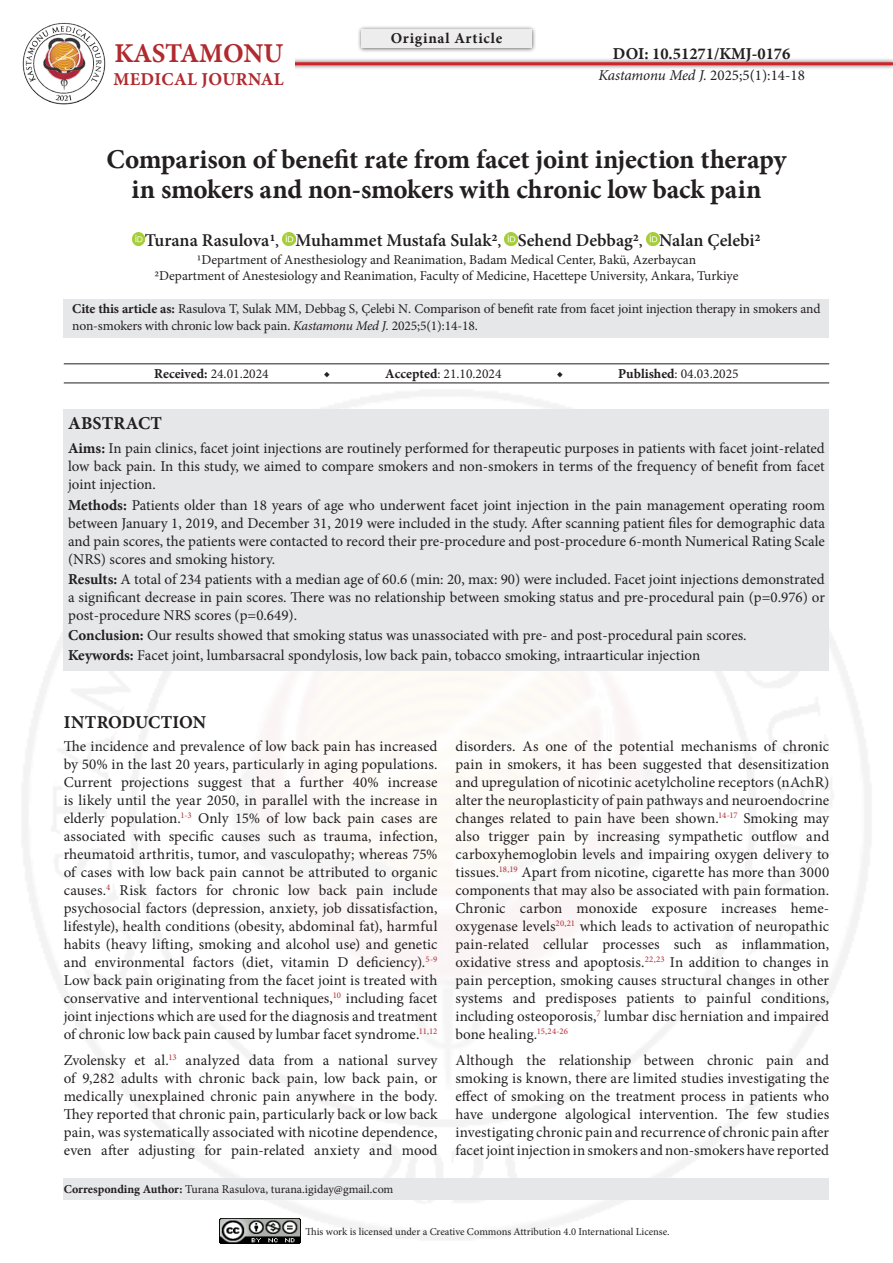
<style>
.page{position:relative;width:893px;height:1263px;background:#fff}
.page>*{position:absolute;margin:0;border:0;box-sizing:border-box;transform-origin:0 0}
.makale_adı{font:700 27px "Minion Pro";letter-spacing:-.005em;color:#231f20}
.t1{font:700 27px "Minion Pro";letter-spacing:-.01em;color:#b02a2f}
.Yazar{font:600 18px "Minion Pro";color:#231f20}
.t2{font:700 18px "Minion Pro";letter-spacing:.02em;color:#b02a2f}
.INTRODUCTION_özel_başlık{font:700 18px "Minion Pro";letter-spacing:-.005em;color:#231f20}
.Abstract_başlıklar{font:700 18px "Minion Pro";letter-spacing:.01em;color:#231f20}
.t3{font:700 16.5px "Minion Pro";color:#231f20}
.Ana_metin{font:15px/18px "Minion Pro";color:#231f20;text-align:justify}
.Abstract_metin{font:15px/18px "Minion Pro";color:#231f20;text-align:justify}
.t4{font:700 15px "Minion Pro";letter-spacing:.05em;color:#231f20}
.Cİte_this_article_as{font:13.5px/16.2px "Minion Pro";letter-spacing:-.01em;color:#231f20}
.Kurum{font:13.5px "Minion Pro";color:#231f20}
.received{font:13.5px "Minion Pro";color:#231f20}
.received-2{font:700 13.5px "Minion Pro";color:#231f20}
.t5{font:12px "Minion Pro";color:#231f20}
.t6{font:10.5px "Minion Pro";letter-spacing:-.005em;color:#231f20}
.s1{font-style:italic}
.s2{font-weight:700}
</style>
<div class="page">
<div style="left:357px;top:25px;width:179px;height:28px;background:#231f20;opacity:.75"></div>
<div style="left:361px;top:30px;width:170px;height:18px;background:#ededee"></div>
<img style="left:22px;top:382px;width:849px;height:862px">
<img style="left:219px;top:1218px;width:81px;height:26px">
<div style="left:250px;top:58px;width:643px;height:12px;background:#231f20;opacity:.75"></div>
<hr style="left:255px;top:62px;width:638px;height:3px;background:#d1232a">
<div style="left:103px;top:42px;width:191px;height:43px;background:#fff"></div>
<img style="left:22px;top:22px;width:84px;height:83px">
<div style="left:64px;top:1178px;width:765px;height:21px;background:#e6e7e9"></div>
<div style="left:64px;top:299px;width:765px;height:38px;background:#e6e7e9"></div>
<hr style="left:64px;top:364px;width:765px;height:1px;background:#231f20">
<hr style="left:64px;top:383px;width:765px;height:1px;background:#231f20">
<div style="left:64px;top:409px;width:765px;height:31px;background:#e6e7e9"></div>
<div style="left:64px;top:436px;width:765px;height:64px;background:#e6e7e9"></div>
<div style="left:64px;top:492px;width:765px;height:82px;background:#e6e7e9"></div>
<div style="left:64px;top:566px;width:765px;height:64px;background:#e6e7e9"></div>
<div style="left:64px;top:622px;width:765px;height:28px;background:#e6e7e9"></div>
<div style="left:64px;top:643px;width:765px;height:27px;background:#e6e7e9"></div>
<svg style="left:132px;top:233px;width:13px;height:13px"></svg>
<svg style="left:283px;top:233px;width:13px;height:13px"></svg>
<svg style="left:505px;top:233px;width:13px;height:13px"></svg>
<svg style="left:646px;top:233px;width:13px;height:13px"></svg>
<h1 class="t1" style="left:114px;top:34px;width:170px">KASTAMONU</h1>
<p class="t2" style="left:113px;top:67px;width:172px">MEDICAL JOURNAL</p>
<p class="t4" style="left:391px;top:27px;width:113px">Original Article</p>
<p class="t3" style="left:613px;top:42px;width:179px">DOI: 10.51271/KMJ-0176</p>
<p class="Ana_metin" style="left:598px;top:66px;width:208px"><span class="s1">Kastamonu Med J.</span> 2025;5(1):14-18</p>
<p class="makale_adı" style="left:106px;top:141px;width:681px">Comparison of benefit rate from facet joint injection therapy</p>
<p class="makale_adı" style="left:132px;top:171px;width:631px">in smokers and non-smokers with chronic low back pain</p>
<p class="Yazar" style="left:145px;top:227px;width:617px">Turana Rasulova1, Muhammet Mustafa Sulak2, Sehend Debbag2, Nalan Çelebi2</p>
<p class="Kurum" style="left:197px;top:251px;width:501px">1Department of Anesthesiology and Reanimation, Badam Medical Center, Bakü, Azerbaycan</p>
<p class="Kurum" style="left:155px;top:267px;width:585px">2Department of Anestesiology and Reanimation, Faculty of Medicine, Hacettepe University, Ankara, Turkiye</p>
<p class="Cİte_this_article_as" style="left:72px;top:301px;width:750px"><span class="s2">Cite this article as:</span> Rasulova T, Sulak MM, Debbag S, Çelebi N. Comparison of benefit rate from facet joint injection therapy in smokers and non-smokers with chronic low back pain. <span class="s1">Kastamonu Med J.</span> 2025;5(1):14-18.</p>
<p class="received" style="left:154px;top:364px;width:116px"><span class="s2">Received:</span> 24.01.2024</p>
<p class="received-2" style="left:324px;top:364px;width:8px">◆</p>
<p class="received" style="left:385px;top:364px;width:118px"><span class="s2">Accepted</span>: 21.10.2024</p>
<p class="received-2" style="left:557px;top:364px;width:8px">◆</p>
<p class="received" style="left:618px;top:364px;width:122px"><span class="s2">Published</span>: 04.03.2025</p>
<p class="Abstract_başlıklar" style="left:68px;top:411px;width:95px">ABSTRACT</p>
<p class="Abstract_metin" style="left:68px;top:440px;width:758px"><span class="s2">Aims:</span> In pain clinics, facet joint injections are routinely performed for therapeutic purposes in patients with facet joint-related low back pain. In this study, we aimed to compare smokers and non-smokers in terms of the frequency of benefit from facet joint injection.</p>
<p class="Abstract_metin" style="left:68px;top:496px;width:758px"><span class="s2">Methods:</span> Patients older than 18 years of age who underwent facet joint injection in the pain management operating room between January 1, 2019, and December 31, 2019 were included in the study. After scanning patient files for demographic data and pain scores, the patients were contacted to record their pre-procedure and post-procedure 6-month Numerical Rating Scale (NRS) scores and smoking history.</p>
<p class="Abstract_metin" style="left:68px;top:570px;width:758px"><span class="s2">Results:</span> A total of 234 patients with a median age of 60.6 (min: 20, max: 90) were included. Facet joint injections demonstrated a significant decrease in pain scores. There was no relationship between smoking status and pre-procedural pain (p=0.976) or post-procedure NRS scores (p=0.649).</p>
<p class="Abstract_metin" style="left:68px;top:626px;width:680px"><span class="s2">Conclusion:</span> Our results showed that smoking status was unassociated with pre- and post-procedural pain scores.</p>
<p class="Abstract_metin" style="left:68px;top:646px;width:634px"><span class="s2">Keywords:</span> Facet joint, lumbarsacral spondylosis, low back pain, tobacco smoking, intraarticular injection</p>
<p class="INTRODUCTION_özel_başlık" style="left:64px;top:710px;width:144px">INTRODUCTION</p>
<p class="Ana_metin" style="left:64px;top:737px;width:375px">The incidence and prevalence of low back pain has increased by 50% in the last 20 years, particularly in aging populations.<br>Current projections suggest that a further 40% increase is likely until the year 2050, in parallel with the increase in elderly population.<sup>1-3</sup> Only 15% of low back pain cases are associated with specific causes such as trauma, infection, rheumatoid arthritis, tumor, and vasculopathy; whereas 75% of cases with low back pain cannot be attributed to organic causes.<sup>4</sup> Risk factors for chronic low back pain include psychosocial factors (depression, anxiety, job dissatisfaction, lifestyle), health conditions (obesity, abdominal fat), harmful habits (heavy lifting, smoking and alcohol use) and genetic and environmental factors (diet, vitamin D deficiency).<sup>5-9<br></sup>Low back pain originating from the facet joint is treated with conservative and interventional techniques,<sup>10</sup> including facet joint injections which are used for the diagnosis and treatment of chronic low back pain caused by lumbar facet syndrome.<sup>11,12</sup></p>
<p class="Ana_metin" style="left:64px;top:1051px;width:375px">Zvolensky et al.<sup>13</sup> analyzed data from a national survey of 9,282 adults with chronic back pain, low back pain, or medically unexplained chronic pain anywhere in the body.<br>They reported that chronic pain, particularly back or low back pain, was systematically associated with nicotine dependence, even after adjusting for pain-related anxiety and mood</p>
<p class="t5" style="left:64px;top:1181px;width:331px"><span class="s2">Corresponding Author:</span> Turana Rasulova, turana.igiday@gmail.com</p>
<p class="Ana_metin" style="left:455px;top:737px;width:375px">disorders. As one of the potential mechanisms of chronic pain in smokers, it has been suggested that desensitization and upregulation of nicotinic acetylcholine receptors (nAchR) alter the neuroplasticity of pain pathways and neuroendocrine changes related to pain have been shown.<sup>14-17</sup> Smoking may also trigger pain by increasing sympathetic outflow and carboxyhemoglobin levels and impairing oxygen delivery to tissues.<sup>18,19</sup> Apart from nicotine, cigarette has more than 3000 components that may also be associated with pain formation.<br>Chronic carbon monoxide exposure increases heme&shy;oxygenase levels<sup>20,21</sup> which leads to activation of neuropathic pain-related cellular processes such as inflammation, oxidative stress and apoptosis.<sup>22,23</sup> In addition to changes in pain perception, smoking causes structural changes in other systems and predisposes patients to painful conditions, including osteoporosis,<sup>7</sup> lumbar disc herniation and impaired bone healing.<sup>15,24-26</sup></p>
<p class="Ana_metin" style="left:455px;top:1051px;width:375px">Although the relationship between chronic pain and smoking is known, there are limited studies investigating the effect of smoking on the treatment process in patients who have undergone algological intervention. The few studies investigating chronic pain and recurrence of chronic pain after facet joint injection in smokers and non-smokers have reported</p>
<p class="t6" style="left:306px;top:1224px;width:366px">This work is licensed under a Creative Commons Attribution 4.0 International License.</p>
</div>
